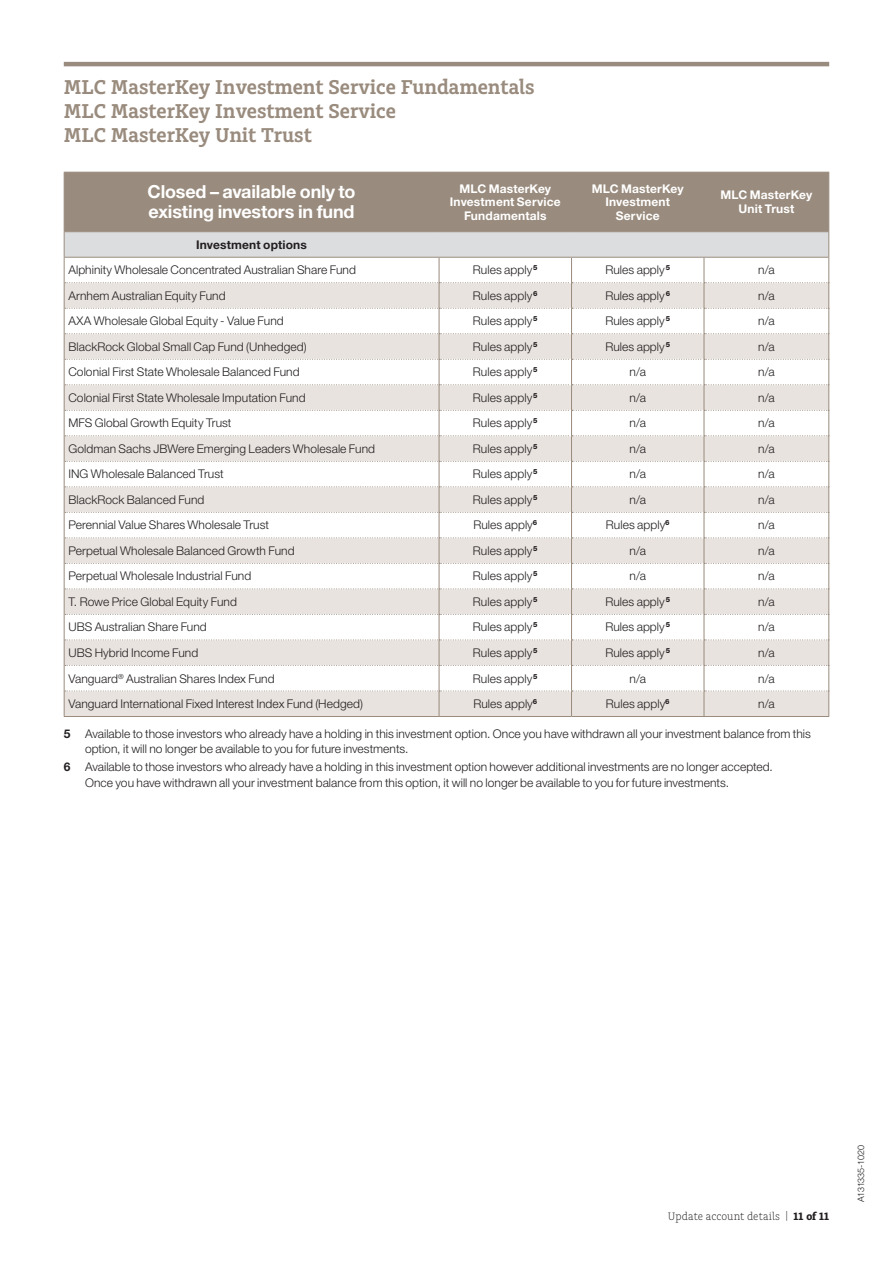
<style>
.page{position:relative;width:893px;height:1263px;background:#fff}
.page>*{position:absolute;margin:0;border:0;box-sizing:border-box;transform-origin:0 0}
.t1{font:600 21px/24px "Charlie Std";color:#998b7d}
.t2{font:700 18px/20.2px "Helvetica Neue LT Std";letter-spacing:-.01em;color:#fff}
.t3{font:300 12px/15.8px "Helvetica Neue LT Std";letter-spacing:.005em;color:#231f20}
.t4{font:700 12px/13.5px "Helvetica Neue LT Std";letter-spacing:.01em;color:#fff;text-align:center}
.t5{font:700 12px "Helvetica Neue LT Std";letter-spacing:.01em;color:#231f20}
.t6{font:300 11.25px "Charlie Std";letter-spacing:.005em;color:#231f20}
.t7{font:300 9px "Helvetica Neue LT Std";letter-spacing:-.015em;color:#231f20}
.s1{font-weight:700}
</style>
<div class="page">
<hr style="left:64px;top:62px;width:765px;height:4px;background:#998b7d">
<div style="left:65px;top:173px;width:763px;height:58px;background:#998b7d"></div>
<hr style="left:439px;top:173px;width:1px;height:58px;background:#998b7d">
<hr style="left:571px;top:173px;width:1px;height:58px;background:#998b7d">
<hr style="left:704px;top:173px;width:1px;height:58px;background:#998b7d">
<hr style="left:64px;top:172px;width:375px;height:1px;background:#998b7d">
<hr style="left:64px;top:173px;width:1px;height:58px;background:#998b7d">
<hr style="left:439px;top:172px;width:132px;height:1px;background:#998b7d">
<hr style="left:571px;top:172px;width:133px;height:1px;background:#998b7d">
<hr style="left:704px;top:172px;width:125px;height:1px;background:#998b7d">
<hr style="left:828px;top:173px;width:1px;height:58px;background:#998b7d">
<hr style="left:64px;top:231px;width:375px;height:1px;background:#998b7d">
<hr style="left:439px;top:231px;width:132px;height:1px;background:#998b7d">
<hr style="left:571px;top:231px;width:133px;height:1px;background:#998b7d">
<hr style="left:704px;top:231px;width:125px;height:1px;background:#998b7d">
<svg style="left:64px;top:232px;width:765px;height:484px"></svg>
<hr style="left:64px;top:716px;width:375px;height:1px;background:#998b7d">
<hr style="left:439px;top:716px;width:132px;height:1px;background:#998b7d">
<hr style="left:571px;top:716px;width:133px;height:1px;background:#998b7d">
<hr style="left:704px;top:716px;width:125px;height:1px;background:#998b7d">
<h1 class="t1" style="left:64px;top:75px;width:472px">MLC MasterKey Investment Service Fundamentals<br>MLC MasterKey Investment Service<br>MLC MasterKey Unit Trust</h1>
<h2 class="t2" style="left:148px;top:181px;width:210px">Closed – available only to existing investors in fund</h2>
<p class="t4" style="left:450px;top:181px;width:112px">MLC MasterKey<br>Investment Service<br>Fundamentals</p>
<p class="t4" style="left:592px;top:181px;width:93px">MLC MasterKey<br>Investment<br>Service</p>
<p class="t4" style="left:720px;top:188px;width:93px">MLC MasterKey<br>Unit Trust</p>
<p class="t5" style="left:196px;top:237px;width:112px">Investment options</p>
<p class="t3" style="left:68px;top:262px;width:289px">Alphinity Wholesale Concentrated Australian Share Fund</p>
<p class="t3" style="left:473px;top:262px;width:66px">Rules apply <sup>5</sup></p>
<p class="t3" style="left:605px;top:262px;width:66px">Rules apply <sup>5</sup></p>
<p class="t3" style="left:758px;top:262px;width:18px">n/a</p>
<p class="t3" style="left:68px;top:287px;width:159px">Arnhem Australian Equity Fund</p>
<p class="t3" style="left:473px;top:287px;width:66px">Rules apply <sup>6</sup></p>
<p class="t3" style="left:605px;top:287px;width:66px">Rules apply <sup>6</sup></p>
<p class="t3" style="left:758px;top:287px;width:18px">n/a</p>
<p class="t3" style="left:68px;top:313px;width:217px">AXA Wholesale Global Equity - Value Fund</p>
<p class="t3" style="left:473px;top:313px;width:66px">Rules apply <sup>5</sup></p>
<p class="t3" style="left:605px;top:313px;width:66px">Rules apply <sup>5</sup></p>
<p class="t3" style="left:758px;top:313px;width:18px">n/a</p>
<p class="t3" style="left:68px;top:338px;width:240px">BlackRock Global Small Cap Fund (Unhedged)</p>
<p class="t3" style="left:473px;top:338px;width:66px">Rules apply <sup>5</sup></p>
<p class="t3" style="left:605px;top:338px;width:66px">Rules apply <sup>5</sup></p>
<p class="t3" style="left:758px;top:338px;width:18px">n/a</p>
<p class="t3" style="left:68px;top:364px;width:233px">Colonial First State Wholesale Balanced Fund</p>
<p class="t3" style="left:473px;top:364px;width:66px">Rules apply <sup>5</sup></p>
<p class="t3" style="left:630px;top:364px;width:18px">n/a</p>
<p class="t3" style="left:758px;top:364px;width:18px">n/a</p>
<p class="t3" style="left:68px;top:389px;width:239px">Colonial First State Wholesale Imputation Fund</p>
<p class="t3" style="left:473px;top:389px;width:66px">Rules apply <sup>5</sup></p>
<p class="t3" style="left:630px;top:389px;width:18px">n/a</p>
<p class="t3" style="left:758px;top:389px;width:18px">n/a</p>
<p class="t3" style="left:68px;top:415px;width:165px">MFS Global Growth Equity Trust</p>
<p class="t3" style="left:473px;top:415px;width:66px">Rules apply <sup>5</sup></p>
<p class="t3" style="left:630px;top:415px;width:18px">n/a</p>
<p class="t3" style="left:758px;top:415px;width:18px">n/a</p>
<p class="t3" style="left:68px;top:440px;width:308px">Goldman Sachs JBWere Emerging Leaders Wholesale Fund</p>
<p class="t3" style="left:473px;top:440px;width:66px">Rules apply <sup>5</sup></p>
<p class="t3" style="left:630px;top:440px;width:18px">n/a</p>
<p class="t3" style="left:758px;top:440px;width:18px">n/a</p>
<p class="t3" style="left:68px;top:466px;width:157px">ING Wholesale Balanced Trust</p>
<p class="t3" style="left:473px;top:466px;width:66px">Rules apply <sup>5</sup></p>
<p class="t3" style="left:630px;top:466px;width:18px">n/a</p>
<p class="t3" style="left:758px;top:466px;width:18px">n/a</p>
<p class="t3" style="left:68px;top:491px;width:138px">BlackRock Balanced Fund</p>
<p class="t3" style="left:473px;top:491px;width:66px">Rules apply <sup>5</sup></p>
<p class="t3" style="left:630px;top:491px;width:18px">n/a</p>
<p class="t3" style="left:758px;top:491px;width:18px">n/a</p>
<p class="t3" style="left:68px;top:517px;width:202px">Perennial Value Shares Wholesale Trust</p>
<p class="t3" style="left:473px;top:517px;width:65px">Rules apply<sup>6</sup></p>
<p class="t3" style="left:606px;top:517px;width:65px">Rules apply<sup>6</sup></p>
<p class="t3" style="left:758px;top:517px;width:18px">n/a</p>
<p class="t3" style="left:68px;top:542px;width:228px">Perpetual Wholesale Balanced Growth Fund</p>
<p class="t3" style="left:473px;top:542px;width:66px">Rules apply <sup>5</sup></p>
<p class="t3" style="left:630px;top:542px;width:18px">n/a</p>
<p class="t3" style="left:758px;top:542px;width:18px">n/a</p>
<p class="t3" style="left:68px;top:568px;width:184px">Perpetual Wholesale Industrial Fund</p>
<p class="t3" style="left:473px;top:568px;width:66px">Rules apply <sup>5</sup></p>
<p class="t3" style="left:630px;top:568px;width:18px">n/a</p>
<p class="t3" style="left:758px;top:568px;width:18px">n/a</p>
<p class="t3" style="left:68px;top:593px;width:170px">T. Rowe Price Global Equity Fund</p>
<p class="t3" style="left:473px;top:593px;width:66px">Rules apply <sup>5</sup></p>
<p class="t3" style="left:605px;top:593px;width:66px">Rules apply <sup>5</sup></p>
<p class="t3" style="left:758px;top:594px;width:18px">n/a</p>
<p class="t3" style="left:68px;top:619px;width:140px">UBS Australian Share Fund</p>
<p class="t3" style="left:473px;top:619px;width:66px">Rules apply <sup>5</sup></p>
<p class="t3" style="left:605px;top:619px;width:66px">Rules apply <sup>5</sup></p>
<p class="t3" style="left:758px;top:619px;width:18px">n/a</p>
<p class="t3" style="left:68px;top:645px;width:131px">UBS Hybrid Income Fund</p>
<p class="t3" style="left:473px;top:645px;width:66px">Rules apply <sup>5</sup></p>
<p class="t3" style="left:605px;top:645px;width:66px">Rules apply <sup>5</sup></p>
<p class="t3" style="left:758px;top:645px;width:18px">n/a</p>
<p class="t3" style="left:68px;top:670px;width:208px">Vanguard<sup>®</sup> Australian Shares Index Fund</p>
<p class="t3" style="left:473px;top:670px;width:66px">Rules apply <sup>5</sup></p>
<p class="t3" style="left:630px;top:670px;width:18px">n/a</p>
<p class="t3" style="left:758px;top:670px;width:18px">n/a</p>
<p class="t3" style="left:68px;top:696px;width:296px">Vanguard International Fixed Interest Index Fund (Hedged)</p>
<p class="t3" style="left:473px;top:696px;width:65px">Rules apply<sup>6</sup></p>
<p class="t3" style="left:606px;top:696px;width:65px">Rules apply<sup>6</sup></p>
<p class="t3" style="left:758px;top:696px;width:18px">n/a</p>
<p class="t3" style="left:85px;top:725px;width:727px;text-indent:-21px"><span class="s1">5</span> Available to those investors who already have a holding in this investment option. Once you have withdrawn all your investment balance from this option, it will no longer be available to you for future investments.</p>
<p class="t3" style="left:85px;top:759px;width:689px;text-indent:-21px"><span class="s1">6</span> Available to those investors who already have a holding in this investment option however additional investments are no longer accepted.<br>Once you have withdrawn all your investment balance from this option, it will no longer be available to you for future investments.</p>
<p class="t6" style="left:668px;top:1210px;width:163px">Update account details | <span class="s1">11 of 11</span></p>
<p class="t7" style="left:856px;top:1202px;width:58px;rotate:-90deg">A131335-1020</p>
</div>
